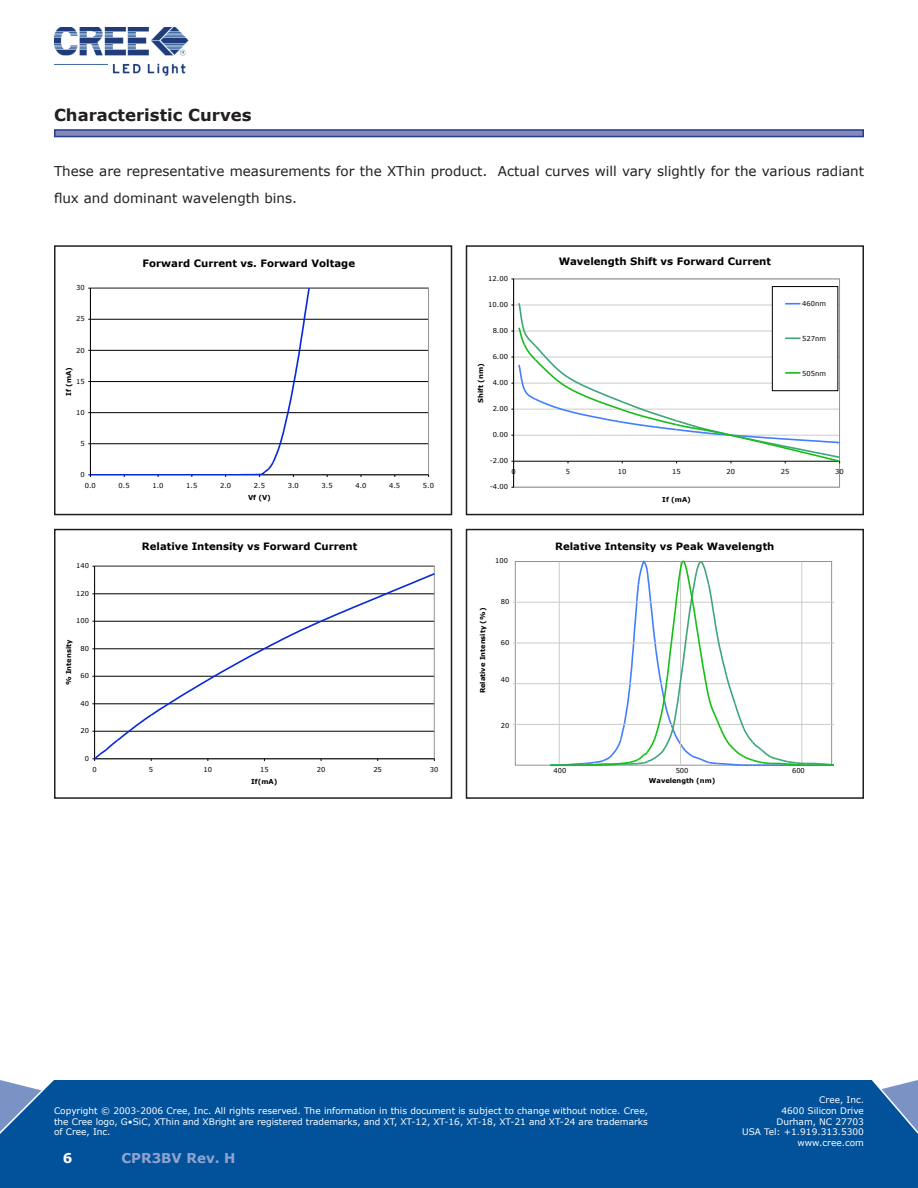
<style>
.page{position:relative;width:918px;height:1188px;background:#fff}
.page>*{position:absolute;margin:0;border:0;box-sizing:border-box;transform-origin:0 0}
.t1{font:700 16.5px "Verdana";color:#231f20}
.t2{font:13.5px/27px "Verdana";color:#231f20}
.t3{font:700 13.5px "Verdana";color:#90a3ce}
.t4{font:700 10.2px "Verdana";color:#000}
.t5{font:700 10.05px "Verdana";color:#000}
.t6{font:9px/10.8px "Verdana";color:#fff;text-align:justify}
.t7{font:6.75px "Verdana";color:#000}
.t8{font:700 6.75px "Verdana";color:#000}
</style>
<div class="page">
<div style="left:0;top:1080px;width:918px;height:108px;background:#01529a"></div>
<img style="left:54px;top:27px;width:135px;height:48px">
<div style="left:55px;top:130px;width:808px;height:7px;background:#8688ba"></div>
<div style="left:54px;top:129px;width:810px;height:8px;border:2px solid #253f8e"></div>
<hr style="left:90px;top:443px;width:339px;height:1px;background:#000">
<hr style="left:90px;top:412px;width:339px;height:1px;background:#000">
<hr style="left:90px;top:381px;width:339px;height:1px;background:#000">
<hr style="left:90px;top:350px;width:339px;height:1px;background:#000">
<hr style="left:90px;top:319px;width:339px;height:1px;background:#000">
<hr style="left:90px;top:475px;width:339px;height:1px;background:#000">
<svg style="left:88px;top:288px;width:223px;height:189px"></svg>
<div style="left:54px;top:245px;width:398px;height:270px;border:2px solid #231f20"></div>
<hr style="left:514px;top:487px;width:326px;height:1px;background:#cbcbcb">
<div style="left:513px;top:279px;width:327px;height:208px;border:1px solid #929292"></div>
<hr style="left:513px;top:279px;width:1px;height:208px;background:#000">
<div style="left:772px;top:286px;width:66px;height:105px;border:1px solid #000"></div>
<svg style="left:511px;top:301px;width:329px;height:162px"></svg>
<div style="left:466px;top:245px;width:398px;height:270px;border:2px solid #231f20"></div>
<hr style="left:514px;top:724px;width:319px;height:1px;background:#cbcbcb">
<hr style="left:514px;top:683px;width:319px;height:1px;background:#cbcbcb">
<hr style="left:514px;top:643px;width:319px;height:1px;background:#cbcbcb">
<hr style="left:514px;top:602px;width:319px;height:1px;background:#cbcbcb">
<svg style="left:550px;top:560px;width:283px;height:207px"></svg>
<div style="left:466px;top:529px;width:398px;height:270px;border:2px solid #231f20"></div>
<svg style="left:92px;top:566px;width:343px;height:195px"></svg>
<div style="left:54px;top:529px;width:398px;height:270px;border:2px solid #231f20"></div>
<h1 class="t1" style="left:54px;top:104px;width:199px">Characteristic Curves</h1>
<h2 class="t2" style="left:54px;top:157px;width:812px">These are representative measurements for the XThin product. Actual curves will vary slightly for the various radiant flux and dominant wavelength bins.</h2>
<p class="t7" style="left:76px;top:284px;width:10px">30</p>
<p class="t7" style="left:76px;top:315px;width:10px">25</p>
<p class="t7" style="left:76px;top:346px;width:10px">20</p>
<p class="t8" style="left:66px;top:396px;width:30px;rotate:-90deg">If (mA)</p>
<p class="t7" style="left:76px;top:378px;width:10px">15</p>
<p class="t7" style="left:76px;top:409px;width:10px">10</p>
<p class="t7" style="left:81px;top:440px;width:6px">5</p>
<p class="t7" style="left:81px;top:471px;width:6px">0</p>
<p class="t4" style="left:143px;top:259px;width:214px">Forward Current vs. Forward Voltage</p>
<p class="t7" style="left:85px;top:481px;width:13px">0.0</p>
<p class="t7" style="left:119px;top:481px;width:13px">0.5</p>
<p class="t7" style="left:152px;top:481px;width:13px">1.0</p>
<p class="t7" style="left:186px;top:481px;width:13px">1.5</p>
<p class="t7" style="left:220px;top:481px;width:13px">2.0</p>
<p class="t7" style="left:254px;top:481px;width:13px">2.5</p>
<p class="t7" style="left:288px;top:481px;width:13px">3.0</p>
<p class="t7" style="left:322px;top:481px;width:13px">3.5</p>
<p class="t7" style="left:355px;top:481px;width:13px">4.0</p>
<p class="t7" style="left:389px;top:481px;width:13px">4.5</p>
<p class="t7" style="left:423px;top:481px;width:13px">5.0</p>
<p class="t8" style="left:248px;top:495px;width:24px">Vf (V)</p>
<p class="t7" style="left:76px;top:562px;width:14px">140</p>
<p class="t7" style="left:76px;top:590px;width:14px">120</p>
<p class="t7" style="left:76px;top:617px;width:14px">100</p>
<p class="t8" style="left:66px;top:685px;width:47px;rotate:-90deg">% Intensity</p>
<p class="t7" style="left:80px;top:645px;width:10px">80</p>
<p class="t7" style="left:80px;top:672px;width:10px">60</p>
<p class="t7" style="left:80px;top:700px;width:10px">40</p>
<p class="t7" style="left:80px;top:727px;width:10px">20</p>
<p class="t7" style="left:85px;top:755px;width:6px">0</p>
<p class="t4" style="left:142px;top:542px;width:217px">Relative Intensity vs Forward Current</p>
<p class="t7" style="left:92px;top:765px;width:6px">0</p>
<p class="t7" style="left:149px;top:765px;width:6px">5</p>
<p class="t7" style="left:203px;top:765px;width:10px">10</p>
<p class="t7" style="left:260px;top:765px;width:10px">15</p>
<p class="t7" style="left:317px;top:765px;width:10px">20</p>
<p class="t7" style="left:373px;top:765px;width:10px">25</p>
<p class="t7" style="left:430px;top:765px;width:10px">30</p>
<p class="t8" style="left:251px;top:779px;width:28px">If(mA)</p>
<p class="t7" style="left:488px;top:275px;width:21px">12.00</p>
<p class="t7" style="left:488px;top:301px;width:21px">10.00</p>
<p class="t7" style="left:493px;top:327px;width:17px">8.00</p>
<p class="t8" style="left:478px;top:403px;width:41px;rotate:-90deg">Shift (nm)</p>
<p class="t7" style="left:493px;top:353px;width:17px">6.00</p>
<p class="t7" style="left:493px;top:379px;width:17px">4.00</p>
<p class="t7" style="left:493px;top:405px;width:17px">2.00</p>
<p class="t7" style="left:493px;top:431px;width:17px">0.00</p>
<p class="t7" style="left:490px;top:457px;width:20px">-2.00</p>
<p class="t4" style="left:559px;top:257px;width:214px">Wavelength Shift vs Forward Current</p>
<p class="t7" style="left:802px;top:300px;width:25px">460nm</p>
<p class="t7" style="left:802px;top:335px;width:25px">527nm</p>
<p class="t7" style="left:802px;top:369px;width:25px">505nm</p>
<p class="t7" style="left:511px;top:468px;width:6px">0</p>
<p class="t7" style="left:566px;top:468px;width:6px">5</p>
<p class="t7" style="left:618px;top:468px;width:10px">10</p>
<p class="t7" style="left:672px;top:468px;width:10px">15</p>
<p class="t7" style="left:727px;top:468px;width:10px">20</p>
<p class="t7" style="left:781px;top:468px;width:10px">25</p>
<p class="t7" style="left:835px;top:468px;width:10px">30</p>
<p class="t8" style="left:662px;top:497px;width:30px">If (mA)</p>
<p class="t7" style="left:490px;top:483px;width:20px">-4.00</p>
<p class="t7" style="left:495px;top:556px;width:14px">100</p>
<p class="t8" style="left:480px;top:693px;width:87px;rotate:-90deg">Relative Intensity (%)</p>
<p class="t7" style="left:501px;top:597px;width:10px">80</p>
<p class="t7" style="left:501px;top:639px;width:10px">60</p>
<p class="t7" style="left:501px;top:676px;width:10px">40</p>
<p class="t7" style="left:501px;top:722px;width:10px">20</p>
<p class="t5" style="left:555px;top:542px;width:221px">Relative Intensity vs Peak Wavelength</p>
<p class="t7" style="left:554px;top:767px;width:14px">400</p>
<p class="t7" style="left:676px;top:767px;width:14px">500</p>
<p class="t7" style="left:792px;top:767px;width:14px">600</p>
<p class="t8" style="left:649px;top:778px;width:68px">Wavelength (nm)</p>
<p class="t6" style="left:54px;top:1105px;width:596px">Copyright © 2003-2006 Cree, Inc. All rights reserved. The information in this document is subject to change without notice. Cree, the Cree logo, G•SiC, XThin and XBright are registered trademarks, and XT, XT-12, XT-16, XT-18, XT-21 and XT-24 are trademarks of Cree, Inc.</p>
<h2 class="t3" style="left:122px;top:1149px;width:116px">CPR3BV Rev. H</h2>
<p class="t6" style="left:742px;top:1094px;width:123px;text-align:right">Cree, Inc.<br>4600 Silicon Drive<br>Durham, NC 27703<br>USA Tel: +1.919.313.5300 www.cree.com</p>
</div>
